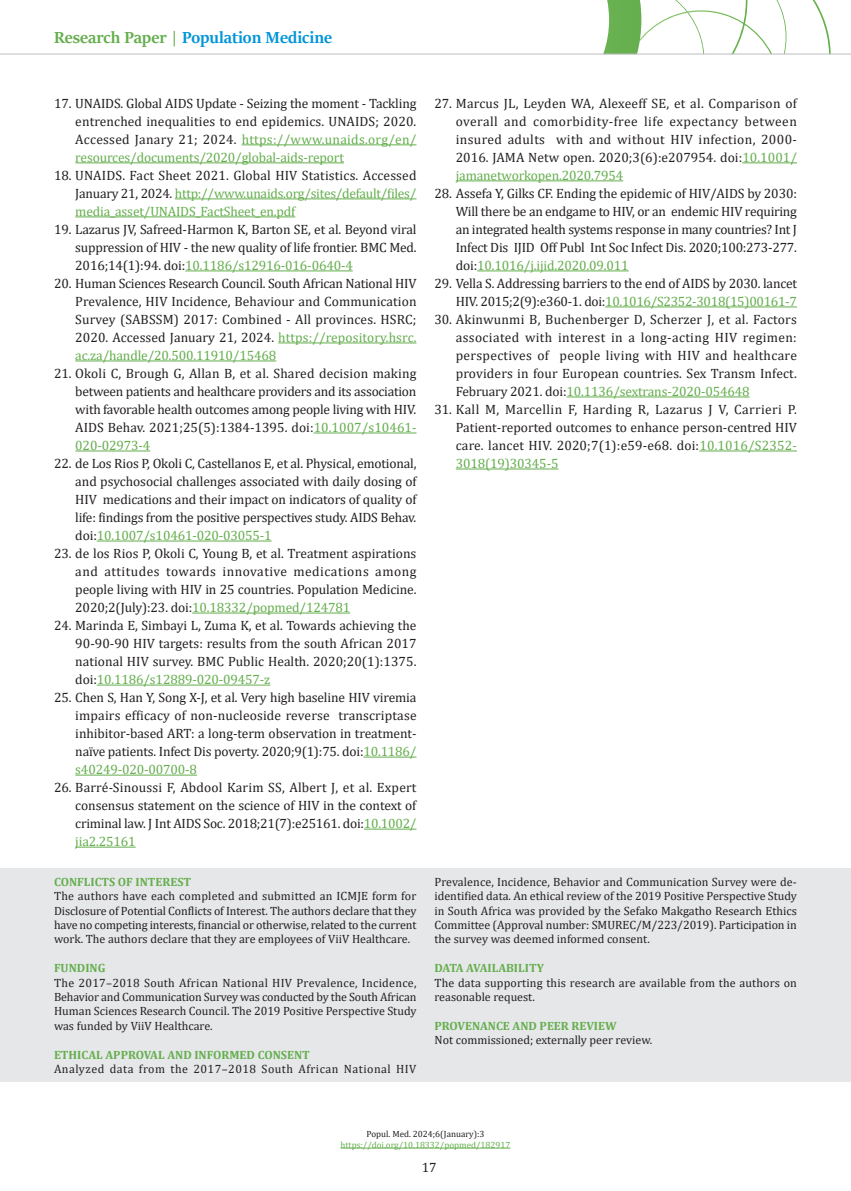
<style>
.page{position:relative;width:851px;height:1191px;background:#fff}
.page>*{position:absolute;margin:0;border:0;box-sizing:border-box;transform-origin:0 0}
.t1{font:700 18px "Sitka Banner";color:#0095d9}
.t2{font:13.5px/18px "Cambria";letter-spacing:-.01em;color:#231f20;text-align:justify}
.t3{font:13.5px/18px "Cambria";letter-spacing:-.01em;color:#64ae4d;text-align:justify}
.t4{font:12px/14.4px "Cambria";color:#231f20;text-align:justify}
.t5{font:700 12px "Cambria";color:#64ae4d}
.t6{font:12px "Cambria";letter-spacing:.04em;color:#231f20}
.t7{font:9px "Cambria";color:#64ae4d}
.t8{font:9px "Cambria";color:#231f20}
.s1{color:#64ae4d}
.s2{color:#231f20}
</style>
<div class="page">
<svg style="left:536px;top:0;width:294px;height:54px"></svg>
<hr style="left:340px;top:1147px;width:170px;height:1px;background:#64ae4d">
<hr style="left:0;top:54px;width:850px;height:1px;background:#bcbdc0">
<hr style="left:242px;top:144px;width:174px;height:1px;background:#64ae4d">
<hr style="left:75px;top:162px;width:269px;height:1px;background:#64ae4d">
<hr style="left:175px;top:198px;width:241px;height:1px;background:#64ae4d">
<hr style="left:75px;top:216px;width:220px;height:1px;background:#64ae4d">
<hr style="left:185px;top:270px;width:168px;height:1px;background:#64ae4d">
<hr style="left:278px;top:342px;width:138px;height:1px;background:#64ae4d">
<hr style="left:75px;top:360px;width:201px;height:1px;background:#64ae4d">
<hr style="left:313px;top:432px;width:103px;height:1px;background:#64ae4d">
<hr style="left:75px;top:450px;width:75px;height:1px;background:#64ae4d">
<hr style="left:97px;top:540px;width:174px;height:1px;background:#64ae4d">
<hr style="left:192px;top:612px;width:158px;height:1px;background:#64ae4d">
<hr style="left:97px;top:684px;width:173px;height:1px;background:#64ae4d">
<hr style="left:363px;top:756px;width:53px;height:1px;background:#64ae4d">
<hr style="left:75px;top:774px;width:122px;height:1px;background:#64ae4d">
<hr style="left:364px;top:828px;width:52px;height:1px;background:#64ae4d">
<hr style="left:75px;top:846px;width:61px;height:1px;background:#64ae4d">
<hr style="left:742px;top:162px;width:54px;height:1px;background:#64ae4d">
<hr style="left:455px;top:180px;width:168px;height:1px;background:#64ae4d">
<hr style="left:477px;top:270px;width:151px;height:1px;background:#64ae4d">
<hr style="left:605px;top:306px;width:191px;height:1px;background:#64ae4d">
<hr style="left:566px;top:396px;width:183px;height:1px;background:#64ae4d">
<hr style="left:699px;top:450px;width:97px;height:1px;background:#64ae4d">
<hr style="left:455px;top:468px;width:103px;height:1px;background:#64ae4d">
<div style="left:0;top:868px;width:850px;height:213px;background:#e6e7e9"></div>
<h1 class="t1" style="left:54px;top:25px;width:279px"><span class="s1">Research Paper |</span> Population Medicine</h1>
<p class="t2" style="left:75px;top:94px;width:342px;text-indent:-21px">17. UNAIDS. Global AIDS Update - Seizing the moment - Tackling entrenched inequalities to end epidemics. UNAIDS; 2020.<br>Accessed Janary 21; 2024. <span class="s1">https://www.unaids.org/en/ resources/documents/2020/global-aids-report</span></p>
<p class="t3" style="left:75px;top:166px;width:342px;text-indent:-21px"><span class="s2">18. UNAIDS. Fact Sheet 2021. Global HIV Statistics. Accessed January 21, 2024.</span> http://www.unaids.org/sites/default/files/ media_asset/UNAIDS_FactSheet_en.pdf</p>
<p class="t2" style="left:75px;top:220px;width:343px;text-indent:-21px">19. Lazarus JV, Safreed-Harmon K, Barton SE, et al. Beyond viral suppression of HIV - the new quality of life frontier. BMC Med.<br>2016;14(1):94. doi:<span class="s1">10.1186/s12916-016-0640-4</span></p>
<p class="t2" style="left:75px;top:274px;width:343px;text-indent:-21px">20. Human Sciences Research Council. South African National HIV Prevalence, HIV Incidence, Behaviour and Communication Survey (SABSSM) 2017: Combined - All provinces. HSRC; 2020. Accessed January 21, 2024. <span class="s1">https://repository.hsrc. ac.za/handle/20.500.11910/15468</span></p>
<p class="t2" style="left:75px;top:364px;width:343px;text-indent:-21px">21. Okoli C, Brough G, Allan B, et al. Shared decision making between patients and healthcare providers and its association with favorable health outcomes among people living with HIV.<br>AIDS Behav. 2021;25(5):1384-1395. doi:<span class="s1">10.1007/s10461- 020-02973-4</span></p>
<p class="t2" style="left:75px;top:454px;width:342px;text-indent:-21px">22. de Los Rios P, Okoli C, Castellanos E, et al. Physical, emotional, and psychosocial challenges associated with daily dosing of HIV medications and their impact on indicators of quality of life: findings from the positive perspectives study. AIDS Behav. doi:<span class="s1">10.1007/s10461-020-03055-1</span></p>
<p class="t2" style="left:75px;top:544px;width:342px;text-indent:-21px">23. de los Rios P, Okoli C, Young B, et al. Treatment aspirations and attitudes towards innovative medications among people living with HIV in 25 countries. Population Medicine.<br>2020;2(July):23. doi:<span class="s1">10.18332/popmed/124781</span></p>
<p class="t2" style="left:75px;top:616px;width:342px;text-indent:-21px">24. Marinda E, Simbayi L, Zuma K, et al. Towards achieving the 90-90-90 HIV targets: results from the south African 2017 national HIV survey. BMC Public Health. 2020;20(1):1375. doi:<span class="s1">10.1186/s12889-020-09457-z</span></p>
<p class="t2" style="left:75px;top:688px;width:343px;text-indent:-21px">25. Chen S, Han Y, Song X-J, et al. Very high baseline HIV viremia impairs efficacy of non-nucleoside reverse transcriptase inhibitor-based ART: a long-term observation in treatment&shy;naïve patients. Infect Dis poverty. 2020;9(1):75. doi:<span class="s1">10.1186/ s40249-020-00700-8</span></p>
<p class="t2" style="left:75px;top:778px;width:342px;text-indent:-21px">26. Barré-Sinoussi F, Abdool Karim SS, Albert J, et al. Expert consensus statement on the science of HIV in the context of criminal law. J Int AIDS Soc. 2018;21(7):e25161. doi:<span class="s1">10.1002/ jia2.25161</span></p>
<p class="t5" style="left:54px;top:873px;width:138px">CONFLICTS OF INTEREST</p>
<p class="t4" style="left:54px;top:889px;width:364px">The authors have each completed and submitted an ICMJE form for Disclosure of Potential Conflicts of Interest. The authors declare that they have no competing interests, financial or otherwise, related to the current work. The authors declare that they are employees of ViiV Healthcare.</p>
<p class="t5" style="left:54px;top:959px;width:53px">FUNDING</p>
<p class="t4" style="left:54px;top:975px;width:364px">The 2017–2018 South African National HIV Prevalence, Incidence, Behavior and Communication Survey was conducted by the South African Human Sciences Research Council. The 2019 Positive Perspective Study was funded by ViiV Healthcare.</p>
<p class="t5" style="left:54px;top:1046px;width:257px">ETHICAL APPROVAL AND INFORMED CONSENT</p>
<p class="t6" style="left:54px;top:1062px;width:364px">Analyzed data from the 2017–2018 South African National HIV</p>
<p class="t2" style="left:455px;top:94px;width:343px;text-indent:-21px">27. Marcus JL, Leyden WA, Alexeeff SE, et al. Comparison of overall and comorbidity-free life expectancy between insured adults with and without HIV infection, 2000- 2016. JAMA Netw open. 2020;3(6):e207954. doi:<span class="s1">10.1001/ jamanetworkopen.2020.7954</span></p>
<p class="t2" style="left:455px;top:184px;width:342px;text-indent:-21px">28. Assefa Y, Gilks CF. Ending the epidemic of HIV/AIDS by 2030:<br>Will there be an endgame to HIV, or an endemic HIV requiring an integrated health systems response in many countries? Int J Infect Dis IJID Off Publ Int Soc Infect Dis. 2020;100:273-277. doi:<span class="s1">10.1016/j.ijid.2020.09.011</span></p>
<p class="t2" style="left:434px;top:274px;width:364px;text-align:right">29. Vella S. Addressing barriers to the end of AIDS by 2030. lancet<br>HIV. 2015;2(9):e360-1. doi:<span class="s1">10.1016/S2352-3018(15)00161-7</span></p>
<p class="t2" style="left:455px;top:310px;width:342px;text-indent:-21px">30. Akinwunmi B, Buchenberger D, Scherzer J, et al. Factors associated with interest in a long-acting HIV regimen: perspectives of people living with HIV and healthcare providers in four European countries. Sex Transm Infect.<br>February 2021. doi:<span class="s1">10.1136/sextrans-2020-054648</span></p>
<p class="t2" style="left:455px;top:400px;width:343px;text-indent:-21px">31. Kall M, Marcellin F, Harding R, Lazarus J V, Carrieri P.<br>Patient-reported outcomes to enhance person-centred HIV care. lancet HIV. 2020;7(1):e59-e68. doi:<span class="s1">10.1016/S2352- 3018(19)30345-5</span></p>
<p class="t4" style="left:434px;top:874px;width:364px">Prevalence, Incidence, Behavior and Communication Survey were de&shy;identified data. An ethical review of the 2019 Positive Perspective Study in South Africa was provided by the Sefako Makgatho Research Ethics Committee (Approval number: SMUREC/M/223/2019). Participation in the survey was deemed informed consent.</p>
<p class="t5" style="left:434px;top:959px;width:111px">DATA AVAILABILITY</p>
<p class="t4" style="left:434px;top:975px;width:364px">The data supporting this research are available from the authors on reasonable request.</p>
<p class="t5" style="left:434px;top:1017px;width:184px">PROVENANCE AND PEER REVIEW</p>
<p class="t4" style="left:434px;top:1033px;width:219px">Not commissioned; externally peer review.</p>
<p class="t8" style="left:366px;top:1128px;width:120px">Popul. Med. 2024;6(January):3</p>
<p class="t7" style="left:340px;top:1139px;width:171px">https://doi.org/10.18332/popmed/182917</p>
<p class="t2" style="left:421px;top:1158px;width:16px">17</p>
</div>
